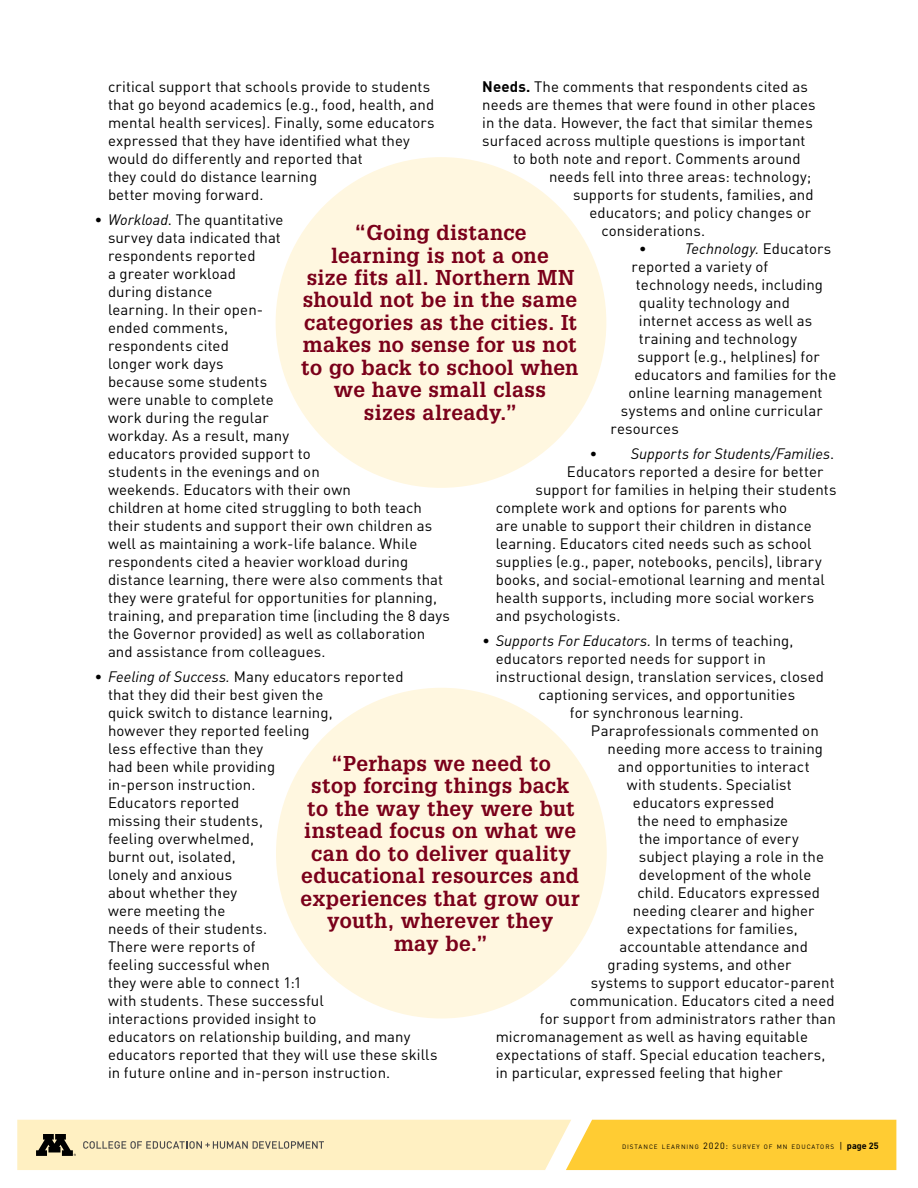
<style>
.page{position:relative;width:918px;height:1188px;background:#fff}
.page>*{position:absolute;margin:0;border:0;box-sizing:border-box;transform-origin:0 0}
.t1{font:700 21px/22.5px "Glypha LT Std";letter-spacing:.015em;color:#7a001a;text-align:center}
.t2{font:15px/18px "DINOT";letter-spacing:.005em;color:#000}
.t3{font:italic 15px "DINOT";letter-spacing:.005em;color:#000}
.t4{font:6.3px "DINOT";letter-spacing:.15em;color:#000}
.s1{font-style:italic}
.s2{font-weight:700}
.s3{font-style:normal}
.s4{font-size:9px}
.s5{font-weight:700;font-size:9px}
</style>
<div class="page">
<svg style="left:17px;top:1120px;width:879px;height:50px;background:#f9de8c"></svg>
<div style="left:276px;top:157px;width:330px;height:331px;background:#fff7e0;border-radius:50%"></div>
<div style="left:276px;top:688px;width:331px;height:330px;background:#fff7e0;border-radius:50%"></div>
<p class="t2" style="left:108px;top:77px;width:328px">critical support that schools provide to students that go beyond academics (e.g., food, health, and mental health services). Finally, some educators expressed that they have identified what they would do differently and reported that<br>they could do distance learning<br>better moving forward.</p>
<p class="t2" style="left:108px;top:210px;width:344px;text-indent:-14px"><span class="s1">• Workload</span>. The quantitative<br>survey data indicated that<br>respondents reported<br>a greater workload<br>during distance<br>learning. In their open-<br>ended comments,<br>respondents cited<br>longer work days<br>because some students<br>were unable to complete<br>work during the regular<br>workday. As a result, many<br>educators provided support to<br>students in the evenings and on<br>weekends. Educators with their own<br>children at home cited struggling to both teach their students and support their own children as well as maintaining a work-life balance. While respondents cited a heavier workload during distance learning, there were also comments that they were grateful for opportunities for planning, training, and preparation time (including the 8 days the Governor provided) as well as collaboration and assistance from colleagues.</p>
<p class="t2" style="left:108px;top:667px;width:331px;text-indent:-14px"><span class="s1">• Feeling of Success.</span> Many educators reported<br>that they did their best given the<br>quick switch to distance learning,<br>however they reported feeling<br>less effective than they<br>had been while providing<br>in-person instruction.<br>Educators reported<br>missing their students,<br>feeling overwhelmed,<br>burnt out, isolated,<br>lonely and anxious<br>about whether they<br>were meeting the<br>needs of their students.<br>There were reports of<br>feeling successful when<br>they were able to connect 1:1<br>with students. These successful<br>interactions provided insight to<br>educators on relationship building, and many educators reported that they will use these skills in future online and in-person instruction.</p>
<p class="t2" style="left:482px;top:77px;width:327px"><span class="s2">Needs.</span> The comments that respondents cited as</p>
<p class="t2" style="left:482px;top:95px;width:335px">needs are themes that were found in other places</p>
<p class="t2" style="left:482px;top:113px;width:332px">in the data. However, the fact that similar themes</p>
<p class="t2" style="left:482px;top:131px;width:325px">surfaced across multiple questions is important</p>
<p class="t2" style="left:513px;top:149px;width:289px">to both note and report. Comments around</p>
<p class="t2" style="left:549px;top:167px;width:264px">needs fell into three areas: technology;</p>
<p class="t2" style="left:573px;top:185px;width:242px">supports for students, families, and</p>
<p class="t2" style="left:590px;top:203px;width:223px">educators; and policy changes or</p>
<p class="t2" style="left:601px;top:221px;width:105px">considerations.</p>
<p class="t3" style="left:639px;top:239px;width:9px">•</p>
<p class="t3" style="left:685px;top:239px;width:148px">Technology. <span class="s3">Educators</span></p>
<p class="t2" style="left:631px;top:257px;width:138px">reported a variety of</p>
<p class="t2" style="left:636px;top:275px;width:189px">technology needs, including</p>
<p class="t2" style="left:639px;top:293px;width:153px">quality technology and</p>
<p class="t2" style="left:639px;top:311px;width:175px">internet access as well as</p>
<p class="t2" style="left:639px;top:329px;width:160px">training and technology</p>
<p class="t2" style="left:638px;top:347px;width:184px">support (e.g., helplines) for</p>
<p class="t2" style="left:634px;top:365px;width:203px">educators and families for the</p>
<p class="t2" style="left:628px;top:383px;width:195px">online learning management</p>
<p class="t2" style="left:621px;top:401px;width:203px">systems and online curricular</p>
<p class="t2" style="left:610px;top:419px;width:70px">resources</p>
<p class="t3" style="left:589px;top:444px;width:246px">• Supports for Students/Families<span class="s3">.</span></p>
<p class="t2" style="left:567px;top:462px;width:258px">Educators reported a desire for better</p>
<p class="t2" style="left:535px;top:480px;width:303px">support for families in helping their students</p>
<p class="t2" style="left:496px;top:498px;width:293px">complete work and options for parents who</p>
<p class="t2" style="left:496px;top:516px;width:318px">are unable to support their children in distance</p>
<p class="t2" style="left:496px;top:534px;width:317px">learning. Educators cited needs such as school</p>
<p class="t2" style="left:496px;top:552px;width:328px">supplies (e.g., paper, notebooks, pencils), library</p>
<p class="t2" style="left:496px;top:570px;width:331px">books, and social-emotional learning and mental</p>
<p class="t2" style="left:496px;top:588px;width:320px">health supports, including more social workers</p>
<p class="t2" style="left:496px;top:606px;width:126px">and psychologists.</p>
<p class="t3" style="left:482px;top:630px;width:313px">• Supports For Educators. <span class="s3">In terms of teaching,</span></p>
<p class="t2" style="left:496px;top:649px;width:272px">educators reported needs for support in</p>
<p class="t2" style="left:496px;top:667px;width:330px">instructional design, translation services, closed</p>
<p class="t2" style="left:538px;top:685px;width:258px">captioning services, and opportunities</p>
<p class="t2" style="left:570px;top:703px;width:175px">for synchronous learning.</p>
<p class="t2" style="left:591px;top:721px;width:229px">Paraprofessionals commented on</p>
<p class="t2" style="left:607px;top:739px;width:217px">needing more access to training</p>
<p class="t2" style="left:618px;top:757px;width:193px">and opportunities to interact</p>
<p class="t2" style="left:627px;top:775px;width:166px">with students. Specialist</p>
<p class="t2" style="left:633px;top:793px;width:143px">educators expressed</p>
<p class="t2" style="left:637px;top:811px;width:152px">the need to emphasize</p>
<p class="t2" style="left:639px;top:829px;width:161px">the importance of every</p>
<p class="t2" style="left:639px;top:847px;width:187px">subject playing a role in the</p>
<p class="t2" style="left:639px;top:865px;width:174px">development of the whole</p>
<p class="t2" style="left:637px;top:883px;width:184px">child. Educators expressed</p>
<p class="t2" style="left:633px;top:901px;width:183px">needing clearer and higher</p>
<p class="t2" style="left:627px;top:919px;width:172px">expectations for families,</p>
<p class="t2" style="left:619px;top:937px;width:190px">accountable attendance and</p>
<p class="t2" style="left:607px;top:955px;width:185px">grading systems, and other</p>
<p class="t2" style="left:591px;top:973px;width:245px">systems to support educator-parent</p>
<p class="t2" style="left:570px;top:991px;width:266px">communication. Educators cited a need</p>
<p class="t2" style="left:540px;top:1009px;width:297px">for support from administrators rather than</p>
<p class="t2" style="left:496px;top:1027px;width:314px">micromanagement as well as having equitable</p>
<p class="t2" style="left:496px;top:1045px;width:331px">expectations of staff. Special education teachers,</p>
<p class="t2" style="left:496px;top:1063px;width:288px">in particular, expressed feeling that higher</p>
<h1 class="t1" style="left:301px;top:221px;width:279px">“Going distance<br>learning is not a one<br>size fits all. Northern MN should not be in the same categories as the cities. It makes no sense for us not to go back to school when we have small class<br>sizes already.”</h1>
<h1 class="t1" style="left:301px;top:751px;width:281px">“Perhaps we need to<br>stop forcing things back to the way they were but instead focus on what we can do to deliver quality educational resources and experiences that grow our youth, wherever they<br>may be.”</h1>
<p class="t4" style="left:622px;top:1142px;width:258px">DISTANCE LEARNING <span class="s4">2020:</span> SURVEY OF MN EDUCATORS <span class="s4">|</span> <span class="s5">page 25</span></p>
</div>
